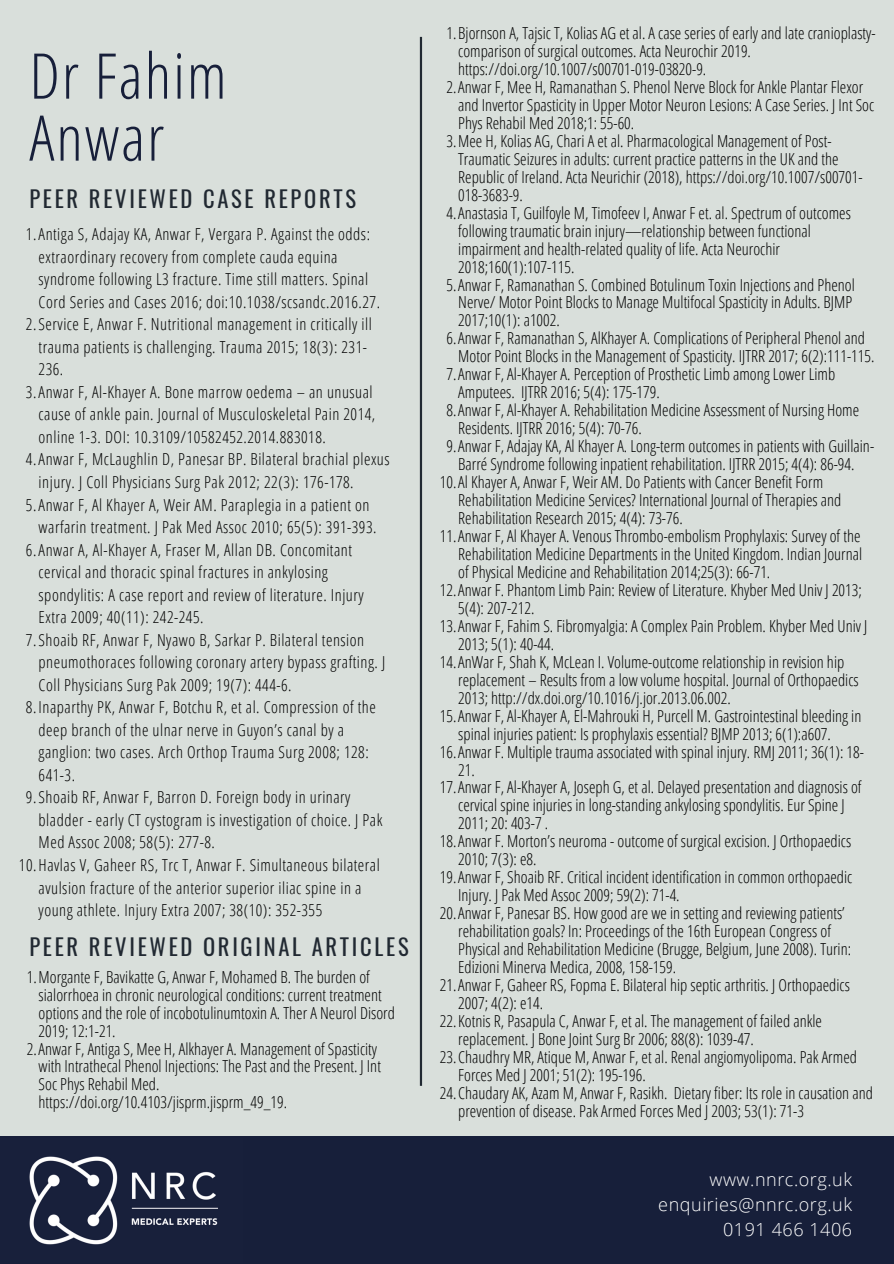
<style>
.page{position:relative;width:894px;height:1264px;background:#fff}
.page>*{position:absolute;margin:0;border:0;box-sizing:border-box;transform-origin:0 0}
.t1{font:300 63px/61.9px "Open Sans Condensed";letter-spacing:.03em;color:#171f3a}
.t2{font:22.5px "Oswald";letter-spacing:.12em;color:#212932}
.t3{font:300 18px "Open Sans";letter-spacing:.03em;color:#fff}
.t4{font:300 16.5px/18px "Open Sans Condensed";color:#000}
.t5{font:300 16.5px/22.5px "Open Sans Condensed";letter-spacing:.03em;color:#000}
</style>
<div class="page">
<div style="left:0;top:0;width:893px;height:1263px;background:#d9dfdb"></div>
<div style="left:0;top:1136px;width:893px;height:127px;background:#171f3a"></div>
<img style="left:29px;top:1156px;width:189px;height:89px">
<hr style="left:420px;top:37px;width:2px;height:1048px;background:#212932">
<p class="t1" style="left:29px;top:43px;width:199px">Dr Fahim<br>Anwar</p>
<p class="t2" style="left:29px;top:181px;width:328px">PEER REVIEWED CASE REPORTS</p>
<p class="t5" style="left:39px;top:222px;width:343px;text-indent:-13px">1.Antiga S, Adajay KA, Anwar F, Vergara P. Against the odds: extraordinary recovery from complete cauda equina syndrome following L3 fracture. Time still matters. Spinal Cord Series and Cases 2016; doi:10.1038/scsandc.2016.27.</p>
<p class="t5" style="left:39px;top:312px;width:334px;text-indent:-13px">2.Service E, Anwar F. Nutritional management in critically ill trauma patients is challenging. Trauma 2015; 18(3): 231-<br>236.</p>
<p class="t5" style="left:39px;top:380px;width:338px;text-indent:-13px">3.Anwar F, Al-Khayer A. Bone marrow oedema – an unusual cause of ankle pain. Journal of Musculoskeletal Pain 2014, online 1-3. DOI: 10.3109/10582452.2014.883018.</p>
<p class="t5" style="left:39px;top:448px;width:352px;text-indent:-13px">4.Anwar F, McLaughlin D, Panesar BP. Bilateral brachial plexus injury. J Coll Physicians Surg Pak 2012; 22(3): 176-178.</p>
<p class="t5" style="left:39px;top:493px;width:339px;text-indent:-13px">5.Anwar F, Al Khayer A, Weir AM. Paraplegia in a patient on warfarin treatment. J Pak Med Assoc 2010; 65(5): 391-393.</p>
<p class="t5" style="left:39px;top:538px;width:326px;text-indent:-13px">6.Anwar A, Al-Khayer A, Fraser M, Allan DB. Concomitant cervical and thoracic spinal fractures in ankylosing spondylitis: A case report and review of literature. Injury Extra 2009; 40(11): 242-245.</p>
<p class="t5" style="left:39px;top:628px;width:348px;text-indent:-13px">7.Shoaib RF, Anwar F, Nyawo B, Sarkar P. Bilateral tension pneumothoraces following coronary artery bypass grafting. J<br>Coll Physicians Surg Pak 2009; 19(7): 444-6.</p>
<p class="t5" style="left:39px;top:695px;width:339px;text-indent:-13px">8.Inaparthy PK, Anwar F, Botchu R, et al. Compression of the deep branch of the ulnar nerve in Guyon’s canal by a ganglion: two cases. Arch Orthop Trauma Surg 2008; 128:<br>641-3.</p>
<p class="t5" style="left:39px;top:785px;width:345px;text-indent:-13px">9.Shoaib RF, Anwar F, Barron D. Foreign body in urinary bladder - early CT cystogram is investigation of choice. J Pak<br>Med Assoc 2008; 58(5): 277-8.</p>
<p class="t5" style="left:39px;top:853px;width:342px;text-indent:-20px">10.Havlas V, Gaheer RS, Trc T, Anwar F. Simultaneous bilateral avulsion fracture of the anterior superior iliac spine in a young athlete. Injury Extra 2007; 38(10): 352-355</p>
<p class="t2" style="left:29px;top:928px;width:381px">PEER REVIEWED ORIGINAL ARTICLES</p>
<p class="t4" style="left:39px;top:967px;width:358px;text-indent:-12px">1.Morgante F, Bavikatte G, Anwar F, Mohamed B. The burden of sialorrhoea in chronic neurological conditions: current treatment options and the role of incobotulinumtoxin A. Ther A Neurol Disord 2019; 12:1-21.</p>
<p class="t4" style="left:39px;top:1039px;width:344px;text-indent:-12px">2.Anwar F, Antiga S, Mee H, Alkhayer A. Management of Spasticity with Intrathecal Phenol Injections: The Past and the Present. J Int Soc Phys Rehabil Med. https://doi.org/10.4103/jisprm.jisprm_49_19.</p>
<p class="t4" style="left:458px;top:24px;width:419px;text-indent:-12px">1.Bjornson A, Tajsic T, Kolias AG et al. A case series of early and late cranioplasty&shy;comparison of surgical outcomes. Acta Neurochir 2019. https://doi.org/10.1007/s00701-019-03820-9.</p>
<p class="t4" style="left:458px;top:78px;width:417px;text-indent:-12px">2.Anwar F, Mee H, Ramanathan S. Phenol Nerve Block for Ankle Plantar Flexor and Invertor Spasticity in Upper Motor Neuron Lesions: A Case Series. J Int Soc<br>Phys Rehabil Med 2018;1: 55-60.</p>
<p class="t4" style="left:458px;top:131px;width:406px;text-indent:-12px">3.Mee H, Kolias AG, Chari A et al. Pharmacological Management of Post-Traumatic Seizures in adults: current practice patterns in the UK and the Republic of Ireland. Acta Neurichir (2018), https://doi.org/10.1007/s00701- 018-3683-9.</p>
<p class="t4" style="left:458px;top:203px;width:394px;text-indent:-12px">4.Anastasia T, Guilfoyle M, Timofeev I, Anwar F et. al. Spectrum of outcomes following traumatic brain injury—relationship between functional impairment and health-related quality of life. Acta Neurochir 2018;160(1):107-115.</p>
<p class="t4" style="left:458px;top:275px;width:398px;text-indent:-12px">5.Anwar F, Ramanathan S. Combined Botulinum Toxin Injections and Phenol<br>Nerve/ Motor Point Blocks to Manage Multifocal Spasticity in Adults. BJMP<br>2017;10(1): a1002.</p>
<p class="t4" style="left:458px;top:329px;width:417px;text-indent:-12px">6.Anwar F, Ramanathan S, AlKhayer A. Complications of Peripheral Phenol and<br>Motor Point Blocks in the Management of Spasticity. IJTRR 2017; 6(2):111-115.</p>
<p class="t4" style="left:458px;top:365px;width:378px;text-indent:-12px">7.Anwar F, Al-Khayer A. Perception of Prosthetic Limb among Lower Limb<br>Amputees. IJTRR 2016; 5(4): 175-179.</p>
<p class="t4" style="left:458px;top:401px;width:402px;text-indent:-12px">8.Anwar F, Al-Khayer A. Rehabilitation Medicine Assessment of Nursing Home<br>Residents. IJTRR 2016; 5(4): 70-76.</p>
<p class="t4" style="left:446px;top:437px;width:429px;text-align:center">9.Anwar F, Adajay KA, Al Khayer A. Long-term outcomes in patients with Guillain-<br>Barré Syndrome following inpatient rehabilitation. IJTRR 2015; 4(4): 86-94.</p>
<p class="t4" style="left:458px;top:472px;width:384px;text-indent:-18px">10.Al Khayer A, Anwar F, Weir AM. Do Patients with Cancer Benefit Form<br>Rehabilitation Medicine Services? International Journal of Therapies and<br>Rehabilitation Research 2015; 4(4): 73-76.</p>
<p class="t4" style="left:458px;top:526px;width:405px;text-align:justify;text-indent:-18px">11.Anwar F, Al Khayer A. Venous Thrombo-embolism Prophylaxis: Survey of the Rehabilitation Medicine Departments in the United Kingdom. Indian Journal of Physical Medicine and Rehabilitation 2014;25(3): 66-71.</p>
<p class="t4" style="left:458px;top:580px;width:405px;text-indent:-18px">12.Anwar F. Phantom Limb Pain: Review of Literature. Khyber Med Univ J 2013;<br>5(4): 207-212.</p>
<p class="t4" style="left:458px;top:616px;width:410px;text-indent:-18px">13.Anwar F, Fahim S. Fibromyalgia: A Complex Pain Problem. Khyber Med Univ J<br>2013; 5(1): 40-44.</p>
<p class="t4" style="left:458px;top:652px;width:402px;text-indent:-18px">14.AnWar F, Shah K, McLean I. Volume-outcome relationship in revision hip replacement – Results from a low volume hospital. Journal of Orthopaedics<br>2013; http://dx.doi.org/10.1016/j.jor.2013.06.002.</p>
<p class="t4" style="left:458px;top:706px;width:404px;text-indent:-18px">15.Anwar F, Al-Khayer A, El-Mahrouki H, Purcell M. Gastrointestinal bleeding in spinal injuries patient: Is prophylaxis essential? BJMP 2013; 6(1):a607.</p>
<p class="t4" style="left:458px;top:742px;width:407px;text-indent:-18px">16.Anwar F. Multiple trauma associated with spinal injury. RMJ 2011; 36(1): 18-<br>21.</p>
<p class="t4" style="left:458px;top:778px;width:405px;text-indent:-18px">17.Anwar F, Al-Khayer A, Joseph G, et al. Delayed presentation and diagnosis of cervical spine injuries in long-standing ankylosing spondylitis. Eur Spine J<br>2011; 20: 403-7 .</p>
<p class="t4" style="left:458px;top:832px;width:394px;text-indent:-18px">18.Anwar F. Morton’s neuroma - outcome of surgical excision. J Orthopaedics<br>2010; 7(3): e8.</p>
<p class="t4" style="left:458px;top:867px;width:395px;text-indent:-18px">19.Anwar F, Shoaib RF. Critical incident identification in common orthopaedic<br>Injury. J Pak Med Assoc 2009; 59(2): 71-4.</p>
<p class="t4" style="left:458px;top:903px;width:394px;text-indent:-18px">20.Anwar F, Panesar BS. How good are we in setting and reviewing patients’ rehabilitation goals? In: Proceedings of the 16th European Congress of Physical and Rehabilitation Medicine (Brugge, Belgium, June 2008). Turin:<br>Edizioni Minerva Medica, 2008, 158-159.</p>
<p class="t4" style="left:458px;top:975px;width:393px;text-indent:-18px">21.Anwar F, Gaheer RS, Fopma E. Bilateral hip septic arthritis. J Orthopaedics<br>2007; 4(2): e14.</p>
<p class="t4" style="left:458px;top:1011px;width:365px;text-indent:-18px">22.Kotnis R, Pasapula C, Anwar F, et al. The management of failed ankle replacement. J Bone Joint Surg Br 2006; 88(8): 1039-47.</p>
<p class="t4" style="left:458px;top:1047px;width:400px;text-indent:-18px">23.Chaudhry MR, Atique M, Anwar F, et al. Renal angiomyolipoma. Pak Armed<br>Forces Med J 2001; 51(2): 195-196.</p>
<p class="t4" style="left:458px;top:1083px;width:416px;text-indent:-18px">24.Chaudary AK, Azam M, Anwar F, Rasikh. Dietary fiber: Its role in causation and prevention of disease. Pak Armed Forces Med J 2003; 53(1): 71-3</p>
<p class="t3" style="left:709px;top:1166px;width:144px">www.nnrc.org.uk</p>
<p class="t3" style="left:658px;top:1191px;width:195px">enquiries@nnrc.org.uk</p>
<p class="t3" style="left:723px;top:1216px;width:130px">0191 466 1406</p>
</div>
